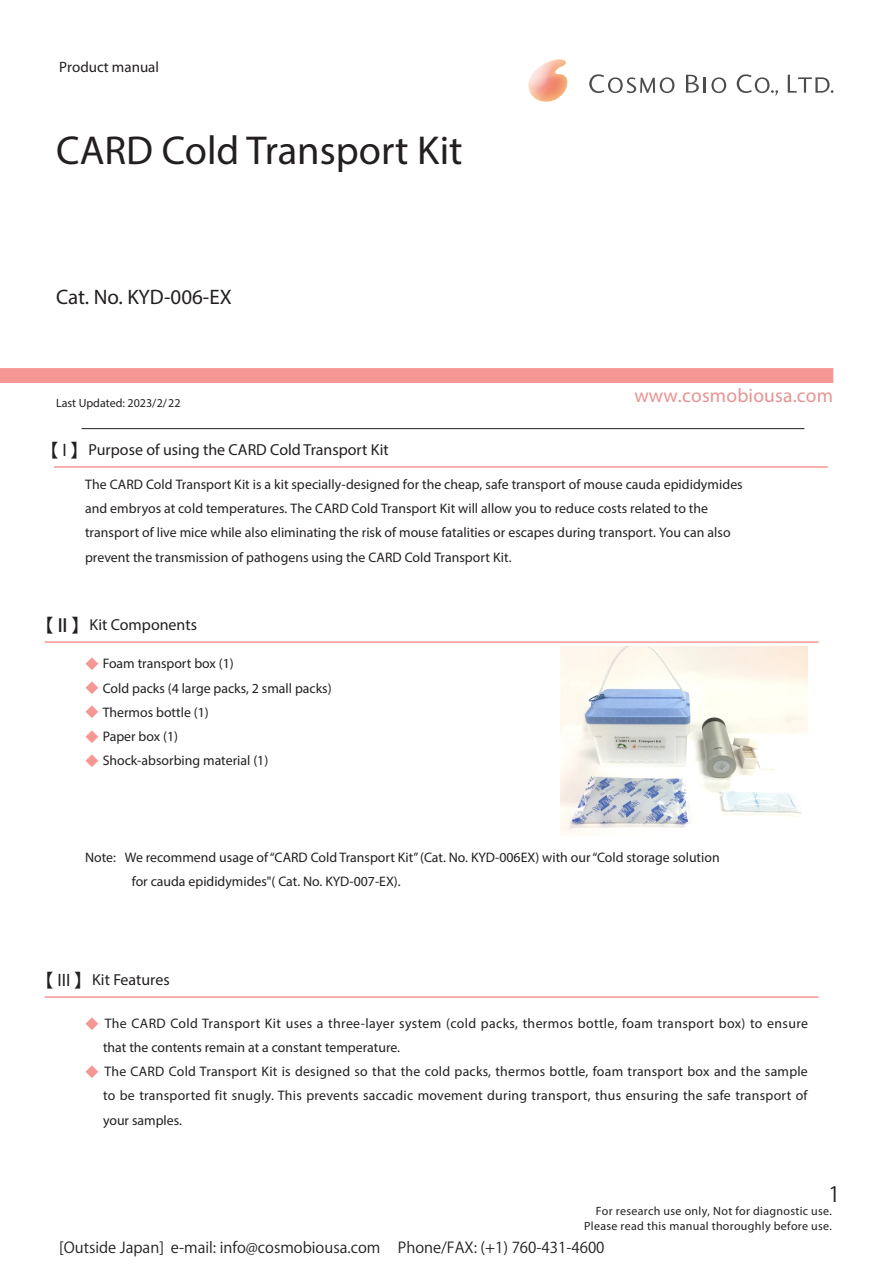
<style>
.page{position:relative;width:893px;height:1263px;background:#fff}
.page>*{position:absolute;margin:0;border:0;box-sizing:border-box;transform-origin:0 0}
.t1{font:40.5px "Myriad Pro";color:#231f20}
.t2{font:21px "Myriad Pro";color:#231f20}
.t3{font:21px "Koz Go Pro";color:#231f20}
.t4{font:500 19.5px "Helvetica Neue";letter-spacing:.01em;color:#e99392}
.t5{font:500 18px "Koz Go Pro";color:#231f20}
.t6{font:18px "Myriad Pro";color:#231f20}
.t7{font:15.9px "Myriad Pro";color:#231f20}
.t8{font:15px "Koz Go Pro";color:#231f20}
.t9{font:300 15px "Helvetica Neue";color:#231f20}
.t10{font:13.8px/24.2px "Myriad Pro";color:#231f20}
.t11{font:13.8px/24.2px "Myriad Pro";letter-spacing:.025em;color:#231f20}
.t12{font:300 12px/15px "Helvetica Neue";letter-spacing:.025em;color:#231f20;text-align:right}
.t13{font:12px "Myriad Pro";color:#231f20}
.s1{font-family:"Myriad Pro";font-weight:400}
.s2{font-family:"Koz Min Pro";color:#f59795}
.s3{font-family:"Koz Go Pro";font-weight:500}
</style>
<div class="page">
<div style="left:0;top:368px;width:833px;height:15px;background:#f59795"></div>
<img style="left:528px;top:59px;width:40px;height:43px">
<svg style="left:589px;top:74px;width:85px;height:19px"></svg>
<svg style="left:686px;top:75px;width:40px;height:18px"></svg>
<svg style="left:737px;top:74px;width:41px;height:22px"></svg>
<svg style="left:788px;top:75px;width:45px;height:18px"></svg>
<hr style="left:82px;top:428px;width:722px;height:1px;background:#231f20">
<hr style="left:54px;top:466px;width:774px;height:2px;background:#f59795">
<hr style="left:45px;top:641px;width:774px;height:2px;background:#f59795">
<img style="left:560px;top:646px;width:248px;height:190px">
<hr style="left:45px;top:996px;width:774px;height:2px;background:#f59795">
<p class="t9" style="left:59px;top:58px;width:101px">Product manual</p>
<p class="t1" style="left:56px;top:125px;width:408px">CARD Cold Transport Kit</p>
<p class="t2" style="left:56px;top:284px;width:177px">Cat. No. KYD-006-EX</p>
<p class="t13" style="left:56px;top:395px;width:126px">Last Updated: 2023/2/22</p>
<p class="t5" style="left:41px;top:438px;width:49px">【 】<span class="s1">I</span></p>
<p class="t7" style="left:89px;top:440px;width:302px">Purpose of using the CARD Cold Transport Kit</p>
<h3 class="t4" style="left:634px;top:383px;width:200px">www.cosmobiousa.com</h3>
<p class="t10" style="left:85px;top:472px;width:659px">The CARD Cold Transport Kit is a kit specially-designed for the cheap, safe transport of mouse cauda epididymides and embryos at cold temperatures. The CARD Cold Transport Kit will allow you to reduce costs related to the transport of live mice while also eliminating the risk of mouse fatalities or escapes during transport. You can also prevent the transmission of pathogens using the CARD Cold Transport Kit.</p>
<p class="t5" style="left:36px;top:613px;width:55px">【II】</p>
<p class="t7" style="left:90px;top:615px;width:109px">Kit Components</p>
<p class="t10" style="left:85px;top:651px;width:150px"><span class="s2">◆</span> Foam transport box (1)</p>
<p class="t10" style="left:85px;top:676px;width:248px"><span class="s2">◆</span> Cold packs 4( large packs 2, small packs(</p>
<p class="t10" style="left:85px;top:700px;width:125px"><span class="s2">◆</span> Thermos bottle (1)</p>
<p class="t10" style="left:85px;top:724px;width:95px"><span class="s2">◆</span> Paper box (1)</p>
<p class="t10" style="left:85px;top:748px;width:185px"><span class="s2">◆</span> Shock-absorbing material (1)</p>
<p class="t10" style="left:85px;top:845px;width:32px">Note:</p>
<p class="t10" style="left:125px;top:845px;width:596px">We recommend usage of“CARD Cold Transport Kit” (Cat. No. KYD-006EX) with our“Cold storage solution</p>
<p class="t10" style="left:132px;top:869px;width:270px">for cauda epididymides"( Cat. No. KYD-007-EX .(</p>
<p class="t6" style="left:36px;top:969px;width:58px"><span class="s3">【</span> III <span class="s3">】</span></p>
<p class="t7" style="left:92px;top:970px;width:79px">Kit Features</p>
<p class="t11" style="left:103px;top:1011px;width:706px;text-indent:-18px"><span class="s2">◆</span> The CARD Cold Transport Kit uses a three-layer system (cold packs, thermos bottle, foam transport box) to ensure that the contents remain at a constant temperature.</p>
<p class="t10" style="left:103px;top:1059px;width:706px;text-align:justify;text-indent:-18px"><span class="s2">◆</span> The CARD Cold Transport Kit is designed so that the cold packs, thermos bottle, foam transport box and the sample to be transported fit snugly. This prevents saccadic movement during transport, thus ensuring the safe transport of your samples.</p>
<p class="t3" style="left:828px;top:1181px;width:13px">1</p>
<p class="t8" style="left:59px;top:1238px;width:106px">[Outside Japan]</p>
<p class="t8" style="left:171px;top:1238px;width:211px">-e mail: info@cosmobiousa.com</p>
<p class="t12" style="left:584px;top:1203px;width:249px">For research use only, Not for diagnostic use.<br>Please read this manual thoroughly before use.</p>
<p class="t8" style="left:398px;top:1238px;width:208px">Phone/FAX ): +1( 760-431-4600</p>
</div>
